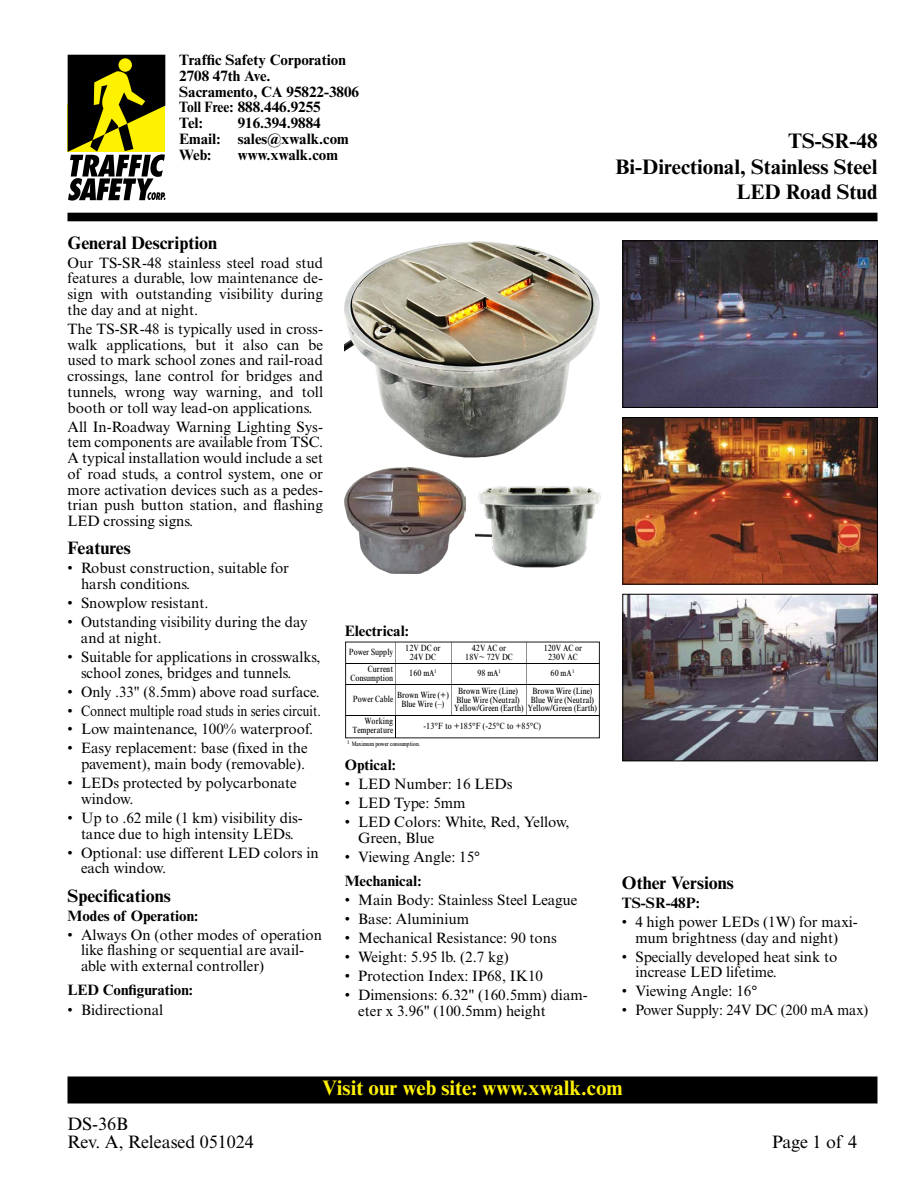
<style>
.page{position:relative;width:918px;height:1188px;background:#fff}
.page>*{position:absolute;margin:0;border:0;box-sizing:border-box;transform-origin:0 0}
.t1{font:700 21px/25.5px "Times New Roman MT Std";color:#000;text-align:right}
.t2{font:700 21px "Times New Roman MT Std";color:#fff200}
.t3{font:700 18px "Times New Roman MT Std";color:#000}
.t4{font:18px/18px "Times New Roman MT Std";color:#000}
.t5{font:15px/15.8px "Times New Roman MT Std";color:#000}
.t6{font:700 15px/15.9px "Times New Roman MT Std";color:#000}
.t7{font:condensed 9.15px/9.1px "Times New Roman MT Std";color:#000;text-align:center}
.t8{font:condensed 9.15px "Times New Roman MT Std";letter-spacing:.005em;color:#010101}
.t9{font:condensed 6.3px "Times New Roman MT Std";letter-spacing:-.005em;color:#000}
</style>
<div class="page">
<div style="left:68px;top:1077px;width:809px;height:26px;background:#000"></div>
<div style="left:68px;top:1076px;width:810px;height:27px;border:2px solid #000"></div>
<div style="left:68px;top:213px;width:810px;height:8px;background:#000"></div>
<svg style="left:68px;top:55px;width:97px;height:146px;background:#686527"></svg>
<img style="left:345px;top:241px;width:255px;height:217px">
<img style="left:624px;top:242px;width:252px;height:164px">
<img style="left:624px;top:419px;width:252px;height:164px">
<img style="left:624px;top:596px;width:252px;height:163px">
<div style="left:622px;top:240px;width:256px;height:168px;border:1px solid #000"></div>
<div style="left:622px;top:417px;width:256px;height:168px;border:1px solid #000"></div>
<div style="left:622px;top:594px;width:256px;height:167px;border:1px solid #000"></div>
<img style="left:344px;top:468px;width:122px;height:105px">
<img style="left:476px;top:486px;width:125px;height:82px">
<hr style="left:346px;top:663px;width:181px;height:1px;background:#010101">
<hr style="left:527px;top:663px;width:72px;height:1px;background:#010101">
<svg style="left:395px;top:644px;width:1px;height:41px"></svg>
<svg style="left:526px;top:644px;width:1px;height:41px"></svg>
<hr style="left:346px;top:685px;width:181px;height:1px;background:#010101">
<hr style="left:527px;top:685px;width:72px;height:1px;background:#010101">
<hr style="left:395px;top:685px;width:1px;height:30px;background:#010101">
<hr style="left:452px;top:685px;width:1px;height:30px;background:#010101">
<hr style="left:526px;top:685px;width:1px;height:30px;background:#010101">
<hr style="left:346px;top:715px;width:181px;height:1px;background:#010101">
<hr style="left:527px;top:715px;width:72px;height:1px;background:#010101">
<svg style="left:395px;top:716px;width:1px;height:20px"></svg>
<p class="t6" style="left:179px;top:51px;width:181px">Traffic Safety Corporation<br>2708 47th Ave.<br>Sacramento, CA 95822-3806<br>Toll Free: 888.446.9255<br>Tel:</p>
<p class="t6" style="left:179px;top:115px;width:171px;text-indent:58px">916.394.9884<br>Email: sales@xwalk.com<br>Web:</p>
<p class="t6" style="left:238px;top:147px;width:102px">www.xwalk.com</p>
<p class="t3" style="left:68px;top:231px;width:151px">General Description</p>
<p class="t5" style="left:68px;top:255px;width:257px;text-align:justify">Our TS-SR-48 stainless steel road stud features a durable, low maintenance de&shy;sign with outstanding visibility during the day and at night.</p>
<p class="t5" style="left:68px;top:321px;width:257px;text-align:justify">The TS-SR-48 is typically used in cross&shy;walk applications, but it also can be used to mark school zones and rail-road crossings, lane control for bridges and tunnels, wrong way warning, and toll booth or toll way lead-on applications.</p>
<p class="t5" style="left:68px;top:419px;width:257px;text-align:justify">All In-Roadway Warning Lighting Sys&shy;tem components are available from TSC.<br>A typical installation would include a set of road studs, a control system, one or more activation devices such as a pedes&shy;trian push button station, and flashing LED crossing signs.</p>
<p class="t3" style="left:68px;top:537px;width:65px">Features</p>
<p class="t5" style="left:81px;top:560px;width:210px;text-indent:-14px">• Robust construction, suitable for harsh conditions.</p>
<p class="t5" style="left:68px;top:595px;width:143px">• Snowplow resistant.</p>
<p class="t5" style="left:81px;top:614px;width:228px;text-indent:-13px">• Outstanding visibility during the day and at night.</p>
<p class="t5" style="left:81px;top:649px;width:241px;text-indent:-14px">• Suitable for applications in crosswalks, school zones, bridges and tunnels.</p>
<p class="t5" style="left:68px;top:684px;width:254px">• Only .33" (8.5mm) above road surface.</p>
<p class="t5" style="left:68px;top:703px;width:255px">• Connect multiple road studs in series circuit.</p>
<p class="t5" style="left:68px;top:722px;width:247px">• Low maintenance, 100% waterproof.</p>
<p class="t5" style="left:68px;top:741px;width:242px;text-align:right">• Easy replacement: base (fixed in the pavement), main body (removable).</p>
<p class="t5" style="left:81px;top:775px;width:217px;text-indent:-14px">• LEDs protected by polycarbonate window.</p>
<p class="t5" style="left:68px;top:810px;width:237px;text-align:center">• Up to .62 mile (1 km) visibility dis&shy;tance due to high intensity LEDs.</p>
<p class="t5" style="left:81px;top:845px;width:239px;text-indent:-14px">• Optional: use different LED colors in each window.</p>
<p class="t3" style="left:68px;top:884px;width:105px">Specifications</p>
<p class="t6" style="left:68px;top:907px;width:132px">Modes of Operation:</p>
<p class="t5" style="left:81px;top:927px;width:242px;text-indent:-14px">• Always On (other modes of operation like flashing or sequential are avail&shy;able with external controller)</p>
<p class="t6" style="left:68px;top:982px;width:127px">LED Configuration:</p>
<p class="t5" style="left:68px;top:1002px;width:97px">• Bidirectional</p>
<p class="t6" style="left:345px;top:622px;width:66px">Electrical:</p>
<p class="t7" style="left:544px;top:643px;width:40px">120V AC or<br>230V AC</p>
<p class="t7" style="left:349px;top:648px;width:46px">Power Supply</p>
<p class="t7" style="left:405px;top:643px;width:37px">12V DC or<br>24V DC</p>
<p class="t7" style="left:465px;top:643px;width:49px">42V AC or<br>18V~ 72V DC</p>
<p class="t7" style="left:351px;top:665px;width:44px;text-align:right">Current<br>Consumption</p>
<p class="t7" style="left:409px;top:668px;width:29px">160 mA<sup>1</sup></p>
<p class="t7" style="left:477px;top:668px;width:25px">98 mA<sup>1</sup></p>
<p class="t7" style="left:551px;top:668px;width:25px">60 mA<sup>1</sup></p>
<p class="t7" style="left:353px;top:695px;width:42px">Power Cable</p>
<p class="t7" style="left:397px;top:691px;width:53px">Brown Wire (+)<br>Blue Wire (–)</p>
<p class="t7" style="left:454px;top:686px;width:144px;text-align:left;text-indent:4px">Brown Wire (Line)<br>Blue Wire (Neutral)<br>Yellow/Green (Earth) Yellow/Green (Earth)</p>
<p class="t7" style="left:531px;top:686px;width:65px;text-align:left">Brown Wire (Line)<br>Blue Wire (Neutral)</p>
<p class="t7" style="left:353px;top:716px;width:42px;text-align:right">Working<br>Temperature</p>
<p class="t8" style="left:424px;top:720px;width:119px">-13°F to +185°F (-25°C to +85°C)</p>
<p class="t9" style="left:347px;top:740px;width:75px"><sup>1</sup> Maximum power consumption.</p>
<p class="t6" style="left:345px;top:757px;width:53px">Optical:</p>
<p class="t5" style="left:345px;top:776px;width:169px">• LED Number: 16 LEDs</p>
<p class="t5" style="left:345px;top:795px;width:122px">• LED Type: 5mm</p>
<p class="t5" style="left:358px;top:814px;width:213px;text-indent:-14px">• LED Colors: White, Red, Yellow,<br>Green, Blue</p>
<p class="t5" style="left:345px;top:849px;width:137px">• Viewing Angle: 15°</p>
<p class="t6" style="left:345px;top:873px;width:78px">Mechanical:</p>
<p class="t5" style="left:345px;top:892px;width:234px">• Main Body: Stainless Steel League</p>
<p class="t5" style="left:345px;top:911px;width:126px">• Base: Aluminium</p>
<p class="t5" style="left:345px;top:930px;width:214px">• Mechanical Resistance: 90 tons</p>
<p class="t5" style="left:345px;top:949px;width:166px">• Weight: 5.95 lb. (2.7 kg)</p>
<p class="t5" style="left:345px;top:968px;width:200px">• Protection Index: IP68, IK10</p>
<p class="t5" style="left:358px;top:987px;width:231px;text-indent:-14px">• Dimensions: 6.32" (160.5mm) diam&shy;eter x 3.96" (100.5mm) height</p>
<h1 class="t1" style="left:616px;top:128px;width:263px">TS-SR-48<br>Bi-Directional, Stainless Steel<br>LED Road Stud</h1>
<p class="t3" style="left:622px;top:872px;width:113px">Other Versions</p>
<p class="t6" style="left:622px;top:894px;width:79px">TS-SR-48P:</p>
<p class="t5" style="left:622px;top:914px;width:238px;text-align:center">• 4 high power LEDs (1W) for maxi&shy;mum brightness (day and night)</p>
<p class="t5" style="left:635px;top:949px;width:204px;text-indent:-14px">• Specially developed heat sink to increase LED lifetime.</p>
<p class="t5" style="left:622px;top:983px;width:137px">• Viewing Angle: 16°</p>
<p class="t5" style="left:622px;top:1002px;width:248px">• Power Supply: 24V DC (200 mA max)</p>
<p class="t4" style="left:68px;top:1114px;width:188px">DS-36B<br>Rev. A, Released 051024</p>
<h1 class="t2" style="left:322px;top:1075px;width:302px">Visit our web site: www.xwalk.com</h1>
<p class="t4" style="left:772px;top:1132px;width:87px">Page 1 of 4</p>
</div>
